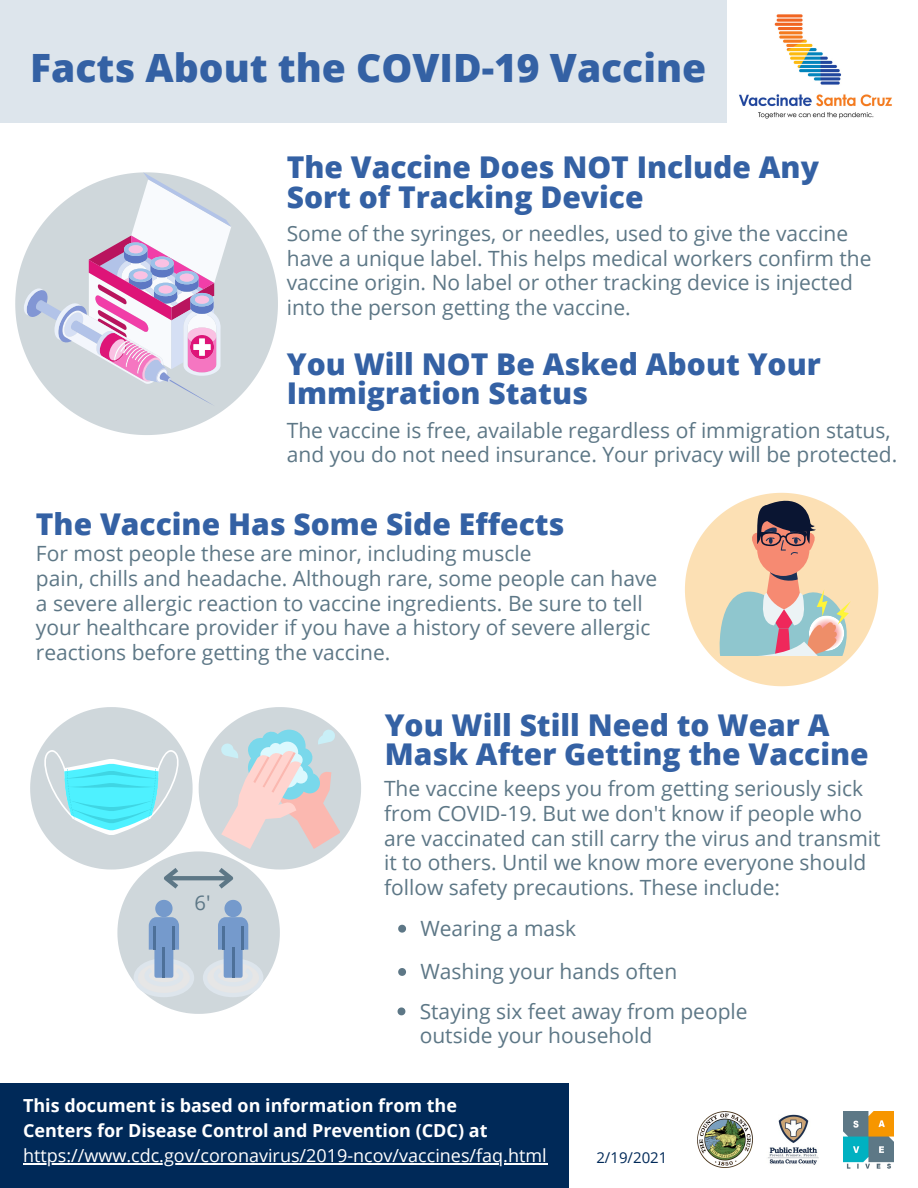
<style>
.page{position:relative;width:918px;height:1188px;background:#fff}
.page>*{position:absolute;margin:0;border:0;box-sizing:border-box;transform-origin:0 0}
.t1{font:800 39px "Open Sans";color:#3461a4}
.t2{font:800 30px/29.2px "Open Sans";color:#3461a4}
.t3{font:21px/24.8px "Open Sans";color:#5d7786}
.t4{font:20.25px "Open Sans";color:#5d7786}
.t5{font:700 18px "Open Sans";color:#fff}
.t6{font:18px "Open Sans";color:#fff}
.t7{font:15px "Open Sans";color:#002958}
</style>
<div class="page">
<img style="left:739px;top:14px;width:153px;height:105px">
<div style="left:0;top:0;width:726px;height:123px;background:#dde5ec"></div>
<svg style="left:15px;top:203px;width:263px;height:232px;fill:#cfd7db"></svg>
<svg style="left:24px;top:172px;width:207px;height:234px"></svg>
<svg style="left:685px;top:493px;width:193px;height:193px"></svg>
<div style="left:0;top:1083px;width:568px;height:105px;background:#002958"></div>
<hr style="left:23px;top:1163px;width:524px;height:1px;background:#fff">
<svg style="left:398px;top:925px;width:8px;height:8px"></svg>
<svg style="left:398px;top:968px;width:8px;height:8px"></svg>
<svg style="left:398px;top:1007px;width:7px;height:8px"></svg>
<svg style="left:30px;top:707px;width:331px;height:307px"></svg>
<hr style="left:232px;top:947px;width:2px;height:31px;background:#4d7099">
<hr style="left:242px;top:926px;width:2px;height:24px;background:#4d7099">
<hr style="left:222px;top:926px;width:2px;height:24px;background:#4d7099">
<img style="left:768px;top:1114px;width:51px;height:51px">
<img style="left:697px;top:1111px;width:56px;height:57px">
<img style="left:844px;top:1112px;width:49px;height:57px">
<p class="t1" style="left:30px;top:40px;width:677px">Facts About the COVID-19 Vaccine</p>
<p class="t2" style="left:287px;top:152px;width:534px">The Vaccine Does NOT Include Any<br>Sort of Tracking Device</p>
<p class="t3" style="left:287px;top:220px;width:586px">Some of the syringes, or needles, used to give the vaccine have a unique label. This helps medical workers confirm the vaccine origin. No label or other tracking device is injected into the person getting the vaccine.</p>
<p class="t2" style="left:287px;top:349px;width:536px">You Will NOT Be Asked About Your<br>Immigration Status</p>
<p class="t3" style="left:287px;top:417px;width:612px">The vaccine is free, available regardless of immigration status, and you do not need insurance. Your privacy will be protected.</p>
<p class="t2" style="left:36px;top:508px;width:530px">The Vaccine Has Some Side Effects</p>
<p class="t3" style="left:36px;top:541px;width:497px">For most people these are minor, including muscle</p>
<p class="t3" style="left:36px;top:565px;width:623px">pain, chills and headache. Although rare, some people can have a severe allergic reaction to vaccine ingredients. Be sure to tell your healthcare provider if you have a history of severe allergic reactions before getting the vaccine.</p>
<p class="t4" style="left:195px;top:889px;width:18px">6'</p>
<p class="t2" style="left:385px;top:710px;width:486px">You Will Still Need to Wear A<br>Mask After Getting the Vaccine</p>
<p class="t3" style="left:384px;top:776px;width:498px">The vaccine keeps you from getting seriously sick from COVID-19. But we don't know if people who are vaccinated can still carry the virus and transmit it to others. Until we know more everyone should follow safety precautions. These include:</p>
<p class="t3" style="left:420px;top:915px;width:157px">Wearing a mask</p>
<p class="t3" style="left:420px;top:959px;width:258px">Washing your hands often</p>
<p class="t3" style="left:420px;top:998px;width:329px">Staying six feet away from people outside your household</p>
<p class="t5" style="left:23px;top:1093px;width:436px">This document is based on information from the</p>
<p class="t5" style="left:23px;top:1118px;width:466px">Centers for Disease Control and Prevention (CDC) at</p>
<p class="t6" style="left:23px;top:1143px;width:525px">https://www.cdc.gov/coronavirus/2019-ncov/vaccines/faq.html</p>
<p class="t7" style="left:596px;top:1147px;width:73px">2/19/2021</p>
</div>
